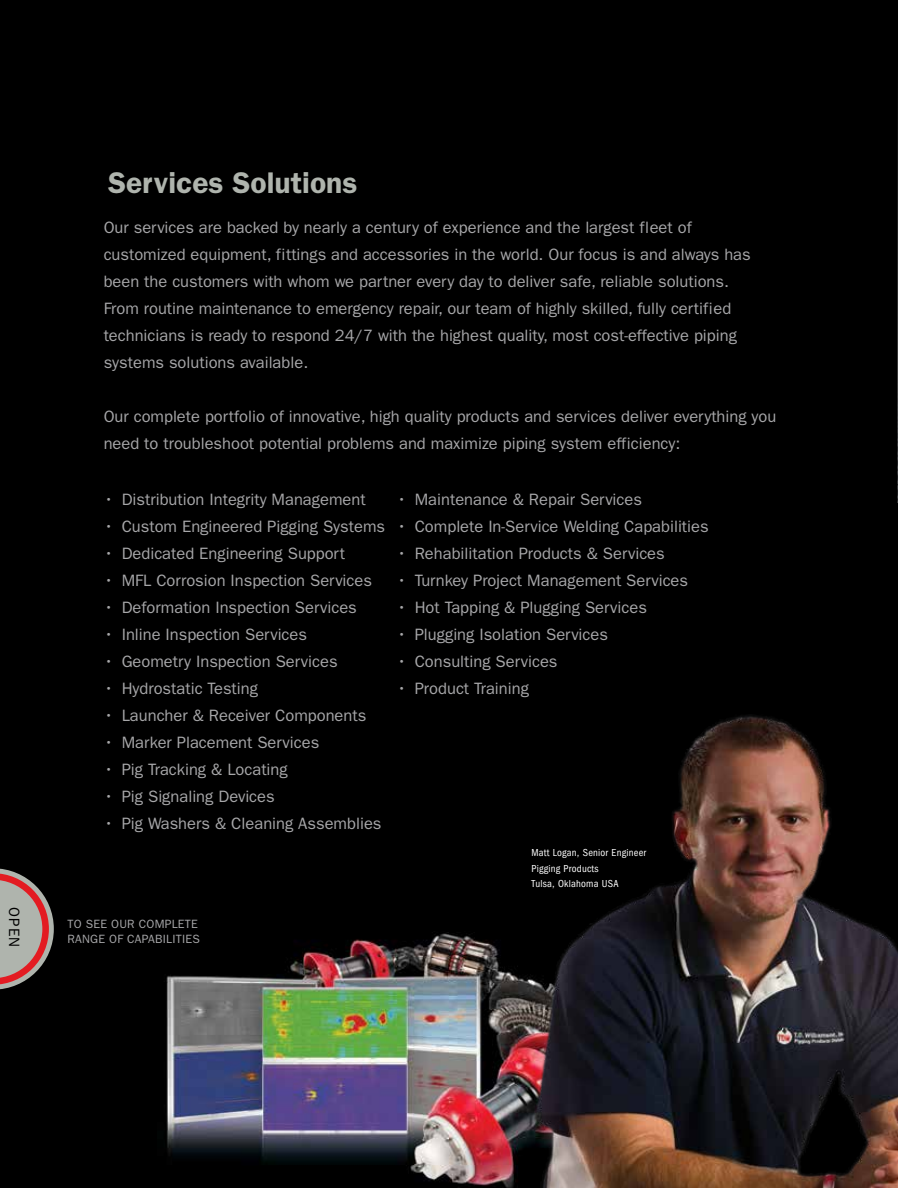
<style>
.page{position:relative;width:898px;height:1188px;background:#000}
.page>*{position:absolute;margin:0;border:0;box-sizing:border-box;transform-origin:0 0}
.t1{font:600 30px "ITC Franklin Gothic Std";color:#afb4ad}
.t2{font:16.5px/27px "ITC Franklin Gothic Std";color:#a7a7a9}
.t3{font:15px "ITC Franklin Gothic Std";color:#000}
.t4{font:12px/14.4px "ITC Franklin Gothic Std";letter-spacing:.02em;color:#a7a7a9}
.t5{font:condensed 10.5px/15.6px "ITC Franklin Gothic Std";letter-spacing:.02em;color:#fff}
</style>
<div class="page">
<img style="left:157px;top:906px;width:335px;height:282px">
<img style="left:492px;top:699px;width:406px;height:489px">
<img style="left:895px;top:316px;width:3px;height:193px">
<svg style="left:0;top:868px;width:54px;height:122px"></svg>
<p class="t3" style="left:23px;top:907px;width:42px;rotate:90deg">OPEN</p>
<p class="t1" style="left:108px;top:165px;width:251px">Services Solutions</p>
<p class="t2" style="left:104px;top:214px;width:648px">Our services are backed by nearly a century of experience and the largest fleet of customized equipment, fittings and accessories in the world. Our focus is and always has been the customers with whom we partner every day to deliver safe, reliable solutions.<br>From routine maintenance to emergency repair, our team of highly skilled, fully certified technicians is ready to respond 24/7 with the highest quality, most cost-effective piping systems solutions available.</p>
<p class="t2" style="left:104px;top:403px;width:674px">Our complete portfolio of innovative, high quality products and services deliver everything you need to troubleshoot potential problems and maximize piping system efficiency:</p>
<p class="t2" style="left:104px;top:486px;width:263px">• Distribution Integrity Management</p>
<p class="t2" style="left:104px;top:513px;width:283px">• Custom Engineered Pigging Systems</p>
<p class="t2" style="left:104px;top:540px;width:243px">• Dedicated Engineering Support</p>
<p class="t2" style="left:104px;top:567px;width:270px">• MFL Corrosion Inspection Services</p>
<p class="t2" style="left:104px;top:594px;width:255px">• Deformation Inspection Services</p>
<p class="t2" style="left:104px;top:621px;width:205px">• Inline Inspection Services</p>
<p class="t2" style="left:104px;top:648px;width:235px">• Geometry Inspection Services</p>
<p class="t2" style="left:104px;top:675px;width:156px">• Hydrostatic Testing</p>
<p class="t2" style="left:104px;top:702px;width:264px">• Launcher &amp; Receiver Components</p>
<p class="t2" style="left:104px;top:729px;width:217px">• Marker Placement Services</p>
<p class="t2" style="left:104px;top:756px;width:185px">• Pig Tracking &amp; Locating</p>
<p class="t2" style="left:104px;top:783px;width:172px">• Pig Signaling Devices</p>
<p class="t2" style="left:104px;top:810px;width:279px">• Pig Washers &amp; Cleaning Assemblies</p>
<p class="t4" style="left:68px;top:917px;width:134px">TO SEE OUR COMPLETE<br>RANGE OF CAPABILITIES</p>
<p class="t2" style="left:397px;top:486px;width:247px">• Maintenance &amp; Repair Services</p>
<p class="t2" style="left:397px;top:513px;width:313px">• Complete In-Service Welding Capabilities</p>
<p class="t2" style="left:397px;top:540px;width:269px">• Rehabilitation Products &amp; Services</p>
<p class="t2" style="left:397px;top:567px;width:293px">• Turnkey Project Management Services</p>
<p class="t2" style="left:397px;top:594px;width:252px">• Hot Tapping &amp; Plugging Services</p>
<p class="t2" style="left:397px;top:621px;width:213px">• Plugging Isolation Services</p>
<p class="t2" style="left:397px;top:648px;width:162px">• Consulting Services</p>
<p class="t2" style="left:397px;top:675px;width:134px">• Product Training</p>
<p class="t5" style="left:531px;top:845px;width:116px">Matt Logan, Senior Engineer<br>Pigging Products<br>Tulsa, Oklahoma USA</p>
</div>
